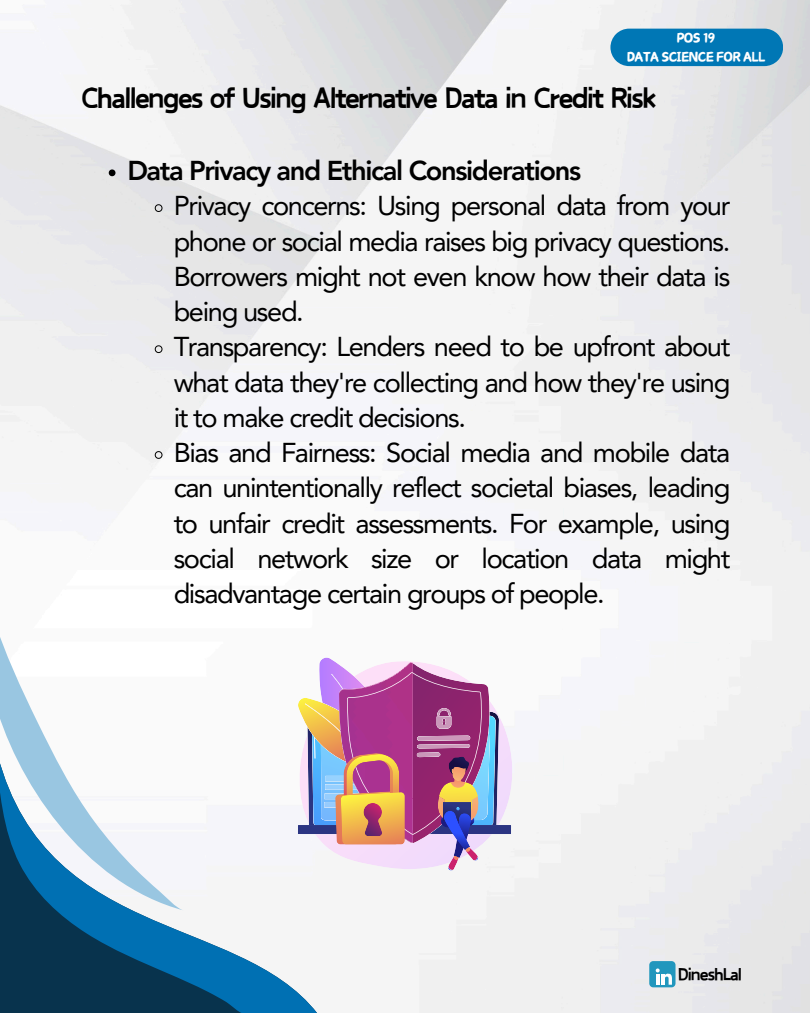
<style>
.page{position:relative;width:810px;height:1013px;background:#fff}
.page>*{position:absolute;margin:0;border:0;box-sizing:border-box;transform-origin:0 0}
.t1{font:900 32.3px "Canva Funny";letter-spacing:-.05em;color:#000}
.t2{font:27.3px/35.2px "Avenir LT Pro";letter-spacing:-.05em;color:#000;text-align:justify}
.t3{font:800 27.3px "Avenir LT Pro";letter-spacing:-.05em;color:#000}
.t4{font:900 19.3px "Canva Funny";letter-spacing:-.05em;color:#000}
.t5{font:14.8px "Canva Champion";letter-spacing:-.05em;color:#fff}
</style>
<div class="page">
<div style="left:649px;top:961px;width:27px;height:26px;background:#2197bd;border-radius:4px"></div>
<svg style="left:656px;top:968px;width:16px;height:16px"></svg>
<div style="left:610px;top:29px;width:173px;height:37px;background:#0077b5"></div>
<svg style="left:0;top:736px;width:317px;height:276px;fill:#f5f5f5"></svg>
<svg style="left:0;top:617px;width:184px;height:293px"></svg>
<svg style="left:109px;top:169px;width:7px;height:7px"></svg>
<svg style="left:154px;top:204px;width:9px;height:8px"></svg>
<svg style="left:154px;top:345px;width:9px;height:8px"></svg>
<svg style="left:154px;top:450px;width:9px;height:9px"></svg>
<svg style="left:298px;top:657px;width:213px;height:213px"></svg>
<p class="t5" style="left:677px;top:30px;width:40px">POS 19</p>
<p class="t5" style="left:627px;top:48px;width:140px">DATA SCIENCE FOR ALL</p>
<p class="t1" style="left:81px;top:84px;width:577px">Challenges of Using Alternative Data in Credit Risk</p>
<p class="t3" style="left:127px;top:159px;width:455px">Data Privacy and Ethical Considerations</p>
<p class="t2" style="left:174px;top:191px;width:558px">Privacy concerns: Using personal data from your phone or social media raises big privacy questions.<br>Borrowers might not even know how their data is being used.</p>
<h1 class="t2" style="left:174px;top:332px;width:558px">Transparency: Lenders need to be upfront about what data they're collecting and how they're using it to make credit decisions.</h1>
<p class="t2" style="left:174px;top:437px;width:558px">Bias and Fairness: Social media and mobile data can unintentionally reflect societal biases, leading to unfair credit assessments. For example, using social network size or location data might disadvantage certain groups of people.</p>
<p class="t4" style="left:678px;top:965px;width:66px">DineshLal</p>
</div>
